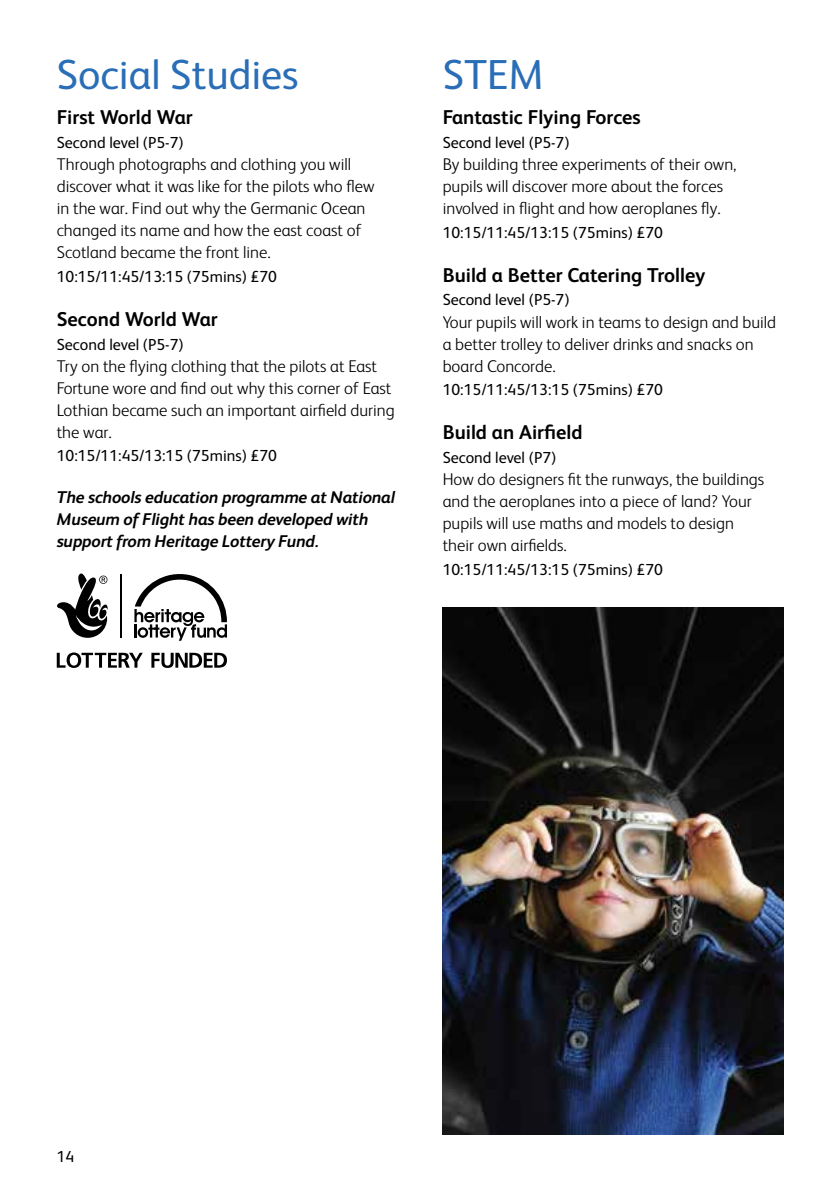
<style>
.page{position:relative;width:840px;height:1191px;background:#fff}
.page>*{position:absolute;margin:0;border:0;box-sizing:border-box;transform-origin:0 0}
.t1{font:42px "FS Albert";color:#296eb6}
.t2{font:700 20px "FS Albert";color:#000}
.t3{font:300 17px/22px "FS Albert";color:#000}
.t4{font:italic 700 17px/22px "FS Albert";letter-spacing:-.01em;color:#000}
.t5{font:16px "FS Albert";color:#000}
</style>
<div class="page">
<img style="left:442px;top:608px;width:340px;height:526px">
<hr style="left:120px;top:574px;width:1px;height:64px;background:#000">
<svg style="left:57px;top:573px;width:51px;height:65px"></svg>
<svg style="left:57px;top:652px;width:86px;height:16px"></svg>
<svg style="left:151px;top:653px;width:76px;height:15px"></svg>
<svg style="left:134px;top:574px;width:93px;height:67px"></svg>
<h1 class="t1" style="left:57px;top:47px;width:243px">Social Studies</h1>
<p class="t2" style="left:57px;top:104px;width:137px">First World War</p>
<p class="t5" style="left:57px;top:132px;width:128px">Second level (P5-7)</p>
<p class="t3" style="left:57px;top:152px;width:319px">Through photographs and clothing you will discover what it was like for the pilots who flew in the war. Find out why the Germanic Ocean changed its name and how the east coast of Scotland became the front line.</p>
<p class="t5" style="left:57px;top:266px;width:222px">10:15/11:45/13:15 (75mins) £70</p>
<p class="t2" style="left:57px;top:305px;width:162px">Second World War</p>
<p class="t5" style="left:57px;top:333px;width:128px">Second level (P5-7)</p>
<p class="t3" style="left:57px;top:354px;width:339px">Try on the flying clothing that the pilots at East Fortune wore and find out why this corner of East Lothian became such an important airfield during the war.</p>
<p class="t5" style="left:57px;top:445px;width:222px">10:15/11:45/13:15 (75mins) £70</p>
<p class="t4" style="left:57px;top:485px;width:339px">The schools education programme at National<br>Museum of Flight has been developed with support from Heritage Lottery Fund.</p>
<h1 class="t1" style="left:442px;top:47px;width:103px">STEM</h1>
<p class="t2" style="left:442px;top:104px;width:199px">Fantastic Flying Forces</p>
<p class="t5" style="left:442px;top:132px;width:128px">Second level (P5-7)</p>
<p class="t3" style="left:442px;top:152px;width:295px">By building three experiments of their own, pupils will discover more about the forces involved in flight and how aeroplanes fly.</p>
<p class="t5" style="left:442px;top:222px;width:222px">10:15/11:45/13:15 (75mins) £70</p>
<p class="t2" style="left:442px;top:261px;width:264px">Build a Better Catering Trolley</p>
<p class="t5" style="left:442px;top:289px;width:128px">Second level (P5-7)</p>
<p class="t3" style="left:442px;top:310px;width:335px">Your pupils will work in teams to design and build a better trolley to deliver drinks and snacks on board Concorde.</p>
<p class="t5" style="left:442px;top:379px;width:222px">10:15/11:45/13:15 (75mins) £70</p>
<p class="t2" style="left:442px;top:419px;width:141px">Build an Airfield</p>
<p class="t5" style="left:442px;top:447px;width:115px">Second level (P7)</p>
<p class="t3" style="left:442px;top:467px;width:323px">How do designers fit the runways, the buildings and the aeroplanes into a piece of land? Your pupils will use maths and models to design their own airfields.</p>
<p class="t5" style="left:442px;top:558px;width:222px">10:15/11:45/13:15 (75mins) £70</p>
<p class="t5" style="left:57px;top:1146px;width:19px">14</p>
</div>
